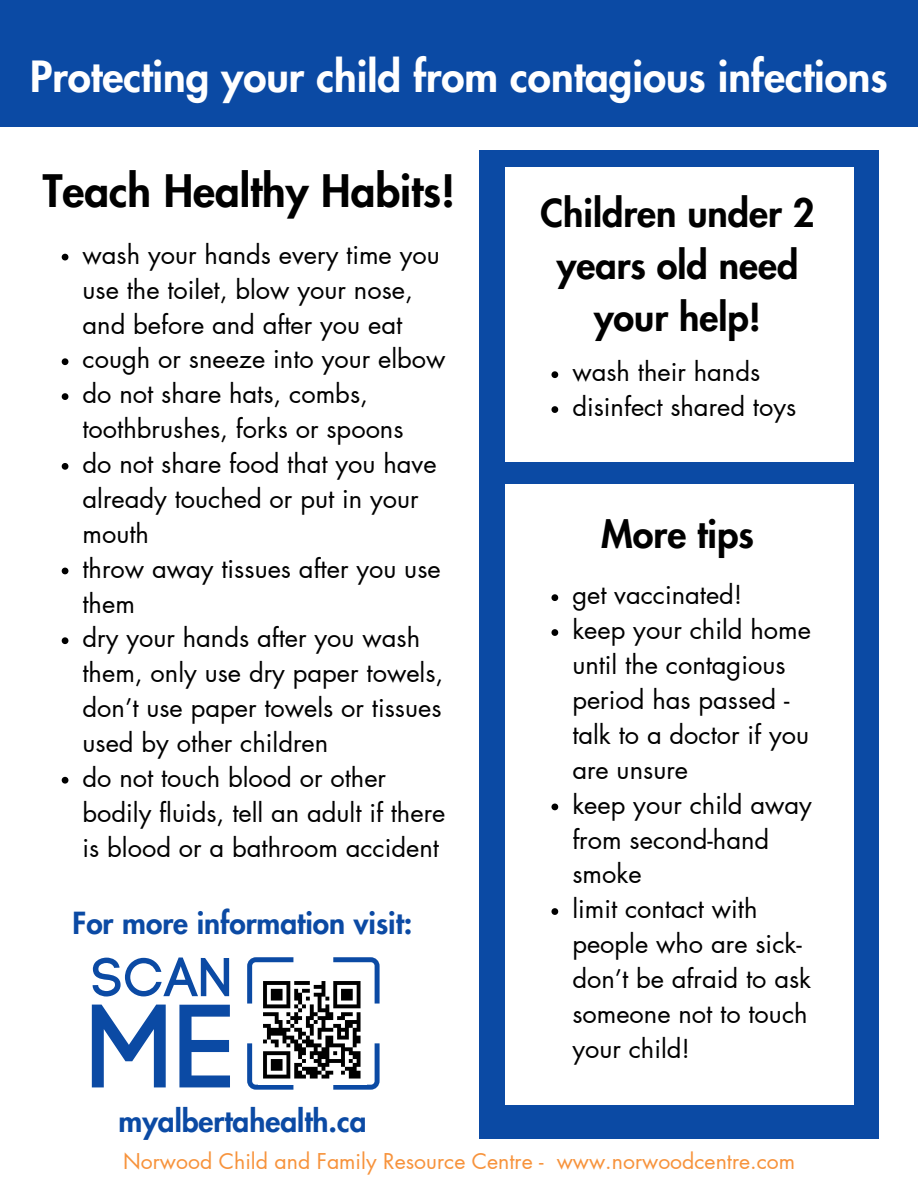
<style>
.page{position:relative;width:918px;height:1188px;background:#fff}
.page>*{position:absolute;margin:0;border:0;box-sizing:border-box;transform-origin:0 0}
.t1{font:800 43.8px "Futura LT Pro";color:#000}
.t2{font:800 42px "Futura LT Pro";color:#fff}
.t3{font:800 37.8px/51.8px "Futura LT Pro";color:#000;text-align:center}
.t4{font:800 29.7px "Futura LT Pro";color:#0b4aa4}
.t5{font:25.5px/34.8px "Futura LT Pro";color:#000}
.t6{font:21.3px "Futura LT Pro";color:#f7933c}
</style>
<div class="page">
<div style="left:0;top:0;width:918px;height:126px;background:#0b4aa4"></div>
<div style="left:480px;top:151px;width:399px;height:988px;background:#0b4aa4"></div>
<div style="left:505px;top:167px;width:349px;height:295px;background:#fff"></div>
<div style="left:505px;top:484px;width:349px;height:620px;background:#fff"></div>
<svg style="left:247px;top:957px;width:133px;height:133px"></svg>
<svg style="left:93px;top:958px;width:136px;height:39px"></svg>
<svg style="left:92px;top:1005px;width:74px;height:82px"></svg>
<svg style="left:179px;top:1005px;width:51px;height:82px"></svg>
<img style="left:259px;top:977px;width:108px;height:107px">
<svg style="left:62px;top:254px;width:6px;height:6px"></svg>
<svg style="left:62px;top:358px;width:6px;height:7px"></svg>
<svg style="left:62px;top:393px;width:6px;height:7px"></svg>
<svg style="left:62px;top:463px;width:6px;height:7px"></svg>
<svg style="left:62px;top:568px;width:6px;height:6px"></svg>
<svg style="left:62px;top:637px;width:6px;height:7px"></svg>
<svg style="left:62px;top:777px;width:6px;height:7px"></svg>
<svg style="left:551px;top:371px;width:7px;height:7px"></svg>
<svg style="left:551px;top:406px;width:7px;height:7px"></svg>
<svg style="left:551px;top:594px;width:7px;height:7px"></svg>
<svg style="left:551px;top:629px;width:7px;height:7px"></svg>
<svg style="left:551px;top:804px;width:7px;height:6px"></svg>
<svg style="left:551px;top:908px;width:7px;height:7px"></svg>
<h1 class="t2" style="left:30px;top:57px;width:859px">Protecting your child from contagious infections</h1>
<h1 class="t1" style="left:43px;top:170px;width:414px">Teach Healthy Habits!</h1>
<p class="t5" style="left:83px;top:238px;width:359px">wash your hands every time you use the toilet, blow your nose, and before and after you eat</p>
<p class="t5" style="left:83px;top:343px;width:365px">cough or sneeze into your elbow</p>
<p class="t5" style="left:83px;top:378px;width:323px">do not share hats, combs, toothbrushes, forks or spoons</p>
<p class="t5" style="left:83px;top:447px;width:356px">do not share food that you have already touched or put in your mouth</p>
<p class="t5" style="left:83px;top:552px;width:360px">throw away tissues after you use them</p>
<p class="t5" style="left:83px;top:622px;width:362px">dry your hands after you wash them, only use dry paper towels, don’t use paper towels or tissues used by other children</p>
<p class="t5" style="left:83px;top:761px;width:364px">do not touch blood or other bodily fluids, tell an adult if there is blood or a bathroom accident</p>
<p class="t4" style="left:73px;top:910px;width:341px">For more information visit:</p>
<h3 class="t3" style="left:540px;top:189px;width:276px">Children under 2 years old need your help!</h3>
<p class="t5" style="left:572px;top:356px;width:189px">wash their hands</p>
<p class="t5" style="left:572px;top:391px;width:225px">disinfect shared toys</p>
<h3 class="t3" style="left:601px;top:510px;width:154px">More tips</h3>
<h2 class="t5" style="left:572px;top:579px;width:172px">get vaccinated!</h2>
<p class="t5" style="left:572px;top:614px;width:240px">keep your child home until the contagious period has passed - talk to a doctor if you are unsure</p>
<p class="t5" style="left:572px;top:788px;width:241px">keep your child away from second-hand smoke</p>
<h2 class="t5" style="left:572px;top:893px;width:240px">limit contact with people who are sick&shy;don’t be afraid to ask someone not to touch your child!</h2>
<p class="t4" style="left:119px;top:1107px;width:249px">myalbertahealth.ca</p>
<p class="t6" style="left:123px;top:1151px;width:674px">Norwood Child and Family Resource Centre - www.norwoodcentre.com</p>
</div>
